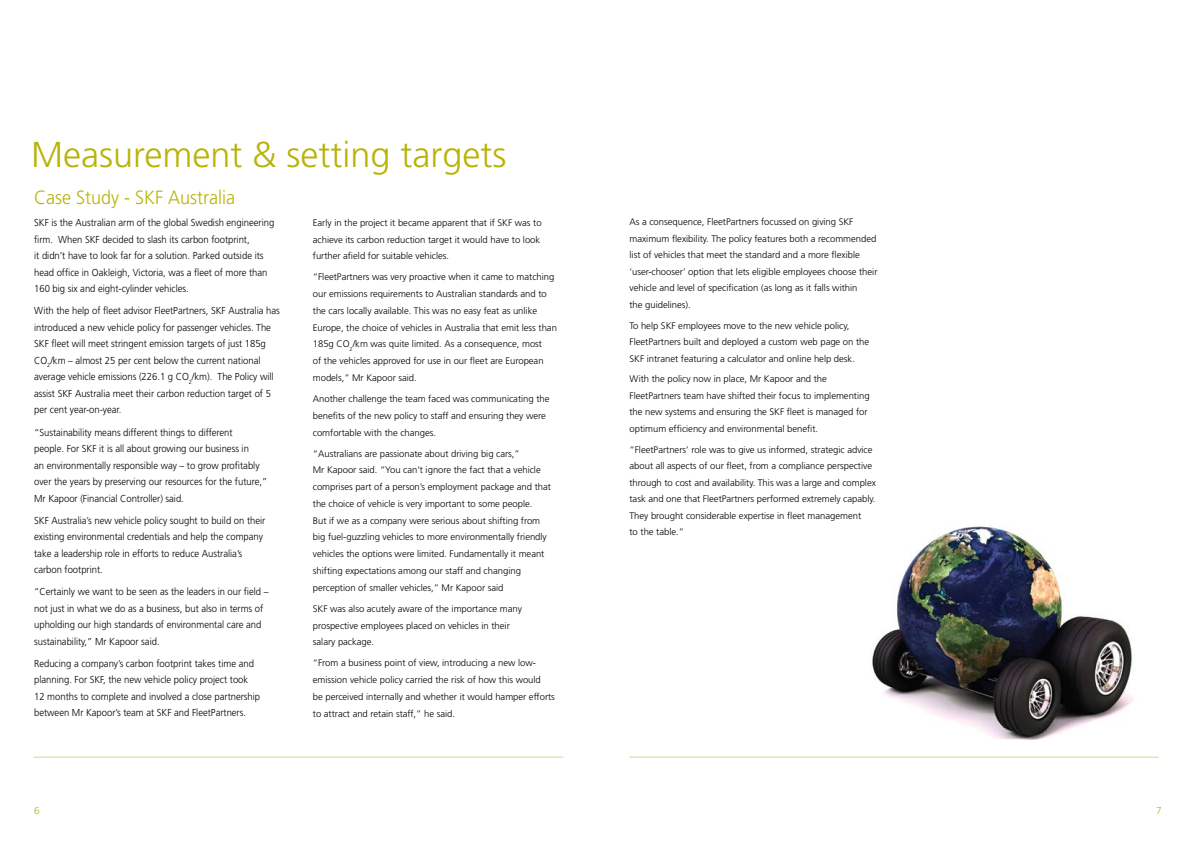
<style>
.page{position:relative;width:1191px;height:842px;background:#fff}
.page>*{position:absolute;margin:0;border:0;box-sizing:border-box;transform-origin:0 0}
.t1{font:300 36px "Frutiger";color:#b8b308}
.t2{font:300 19.1px "Frutiger";color:#b8b308;scale:.94 1}
.t3{font:300 10.1px/16.5px "Frutiger";letter-spacing:-.005em;color:#000;scale:.94 1}
.t4{font:300 10px "Frutiger";color:#b8b308}
.t5{font:300 9.5px/16.5px "Frutiger";letter-spacing:-.005em;color:#000}
</style>
<div class="page">
<hr style="left:34px;top:757px;width:529px;height:1px;background:#dcd983">
<hr style="left:629px;top:757px;width:529px;height:1px;background:#dcd983">
<img style="left:872px;top:526px;width:262px;height:214px">
<h1 class="t1" style="left:31px;top:134px;width:477px">Measurement &amp; setting targets</h1>
<h2 class="t2" style="left:34px;top:187px;width:215px">Case Study - SKF Australia</h2>
<p class="t3" style="left:34px;top:214px;width:257px">SKF is the Australian arm of the global Swedish engineering firm. When SKF decided to slash its carbon footprint,<br>it didn’t have to look far for a solution. Parked outside its head office in Oakleigh, Victoria, was a fleet of more than 160 big six and eight-cylinder vehicles.</p>
<p class="t3" style="left:34px;top:303px;width:263px">With the help of fleet advisor FleetPartners, SKF Australia has introduced a new vehicle policy for passenger vehicles. The SKF fleet will meet stringent emission targets of just 185g CO<sub>2</sub>/km – almost 25 per cent below the current national average vehicle emissions (226.1 g CO<sub>2</sub>/km). The Policy will assist SKF Australia meet their carbon reduction target of 5 per cent year-on-year.</p>
<p class="t3" style="left:34px;top:424px;width:249px">“Sustainability means different things to different<br>people. For SKF it is all about growing our business in<br>an environmentally responsible way – to grow profitably over the years by preserving our resources for the future,” Mr Kapoor (Financial Controller) said.</p>
<p class="t3" style="left:34px;top:512px;width:247px">SKF Australia’s new vehicle policy sought to build on their existing environmental credentials and help the company take a leadership role in efforts to reduce Australia’s carbon footprint.</p>
<p class="t3" style="left:34px;top:583px;width:251px">“Certainly we want to be seen as the leaders in our field – not just in what we do as a business, but also in terms of upholding our high standards of environmental care and sustainability,” Mr Kapoor said.</p>
<p class="t3" style="left:34px;top:655px;width:242px">Reducing a company’s carbon footprint takes time and planning. For SKF, the new vehicle policy project took 12 months to complete and involved a close partnership between Mr Kapoor’s team at SKF and FleetPartners.</p>
<p class="t5" style="left:313px;top:214px;width:230px">Early in the project it became apparent that if SKF was to achieve its carbon reduction target it would have to look further afield for suitable vehicles.</p>
<p class="t5" style="left:313px;top:269px;width:246px">“FleetPartners was very proactive when it came to matching our emissions requirements to Australian standards and to the cars locally available. This was no easy feat as unlike Europe, the choice of vehicles in Australia that emit less than 185g CO<sub>2</sub>/km was quite limited. As a consequence, most<br>of the vehicles approved for use in our fleet are European models,” Mr Kapoor said.</p>
<p class="t5" style="left:313px;top:390px;width:238px">Another challenge the team faced was communicating the benefits of the new policy to staff and ensuring they were comfortable with the changes.</p>
<p class="t5" style="left:313px;top:445px;width:240px;line-height:16.8px">“Australians are passionate about driving big cars,”<br>Mr Kapoor said. “You can’t ignore the fact that a vehicle comprises part of a person’s employment package and that the choice of vehicle is very important to some people.<br>But if we as a company were serious about shifting from big fuel-guzzling vehicles to more environmentally friendly vehicles the options were limited. Fundamentally it meant shifting expectations among our staff and changing perception of smaller vehicles,” Mr Kapoor said</p>
<p class="t5" style="left:313px;top:600px;width:211px;line-height:16.8px">SKF was also acutely aware of the importance many prospective employees placed on vehicles in their salary package.</p>
<p class="t5" style="left:313px;top:655px;width:244px;line-height:16.8px">“From a business point of view, introducing a new low&shy;emission vehicle policy carried the risk of how this would<br>be perceived internally and whether it would hamper efforts to attract and retain staff,” he said.</p>
<p class="t5" style="left:629px;top:214px;width:249px">As a consequence, FleetPartners focussed on giving SKF maximum flexibility. The policy features both a recommended list of vehicles that meet the standard and a more flexible ‘user-chooser’ option that lets eligible employees choose their vehicle and level of specification (as long as it falls within<br>the guidelines).</p>
<p class="t5" style="left:629px;top:317px;width:241px">To help SKF employees move to the new vehicle policy,<br>FleetPartners built and deployed a custom web page on the<br>SKF intranet featuring a calculator and online help desk.</p>
<p class="t5" style="left:629px;top:371px;width:242px">With the policy now in place, Mr Kapoor and the FleetPartners team have shifted their focus to implementing the new systems and ensuring the SKF fleet is managed for optimum efficiency and environmental benefit.</p>
<p class="t5" style="left:629px;top:441px;width:248px">“FleetPartners’ role was to give us informed, strategic advice about all aspects of our fleet, from a compliance perspective through to cost and availability. This was a large and complex task and one that FleetPartners performed extremely capably.<br>They brought considerable expertise in fleet management<br>to the table.”</p>
<p class="t4" style="left:34px;top:805px;width:7px">6</p>
<p class="t4" style="left:1156px;top:805px;width:7px">7</p>
</div>
